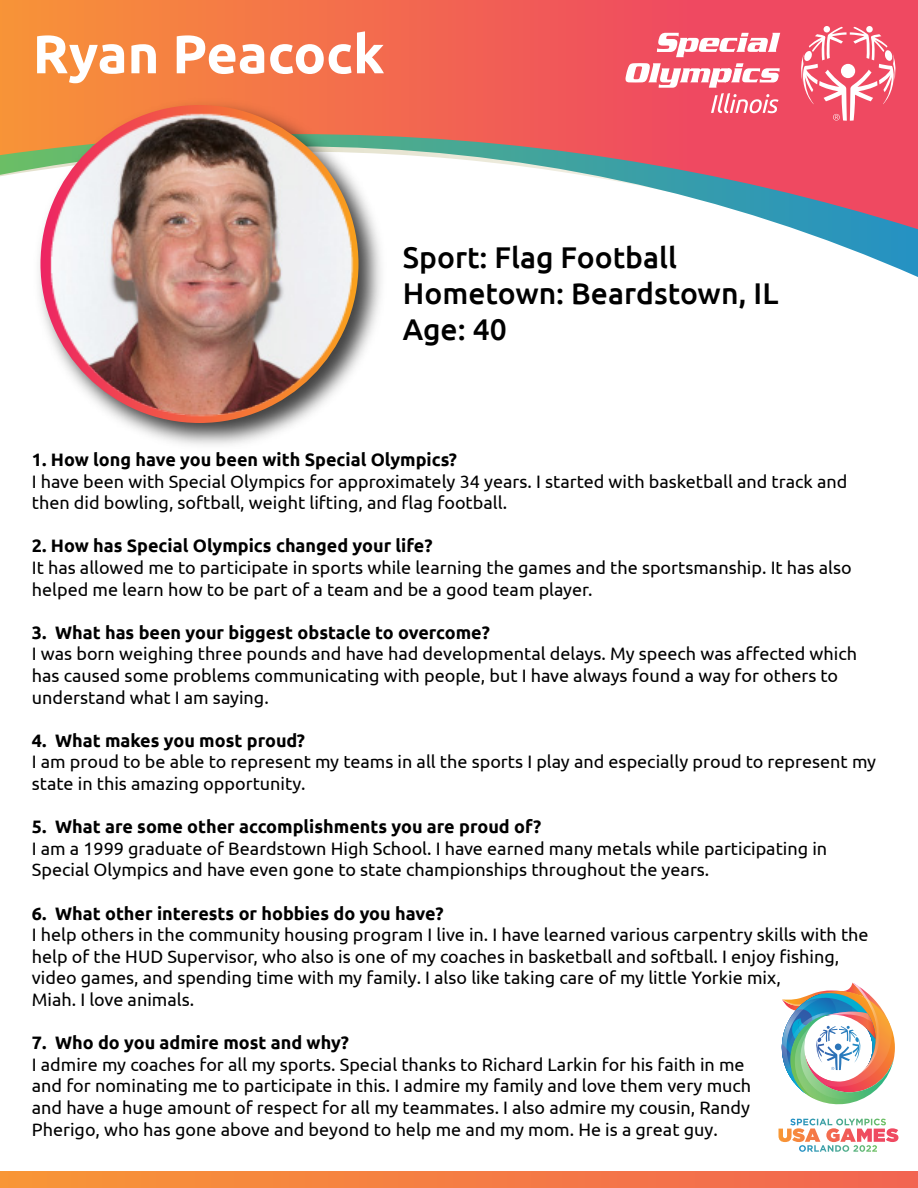
<style>
.page{position:relative;width:918px;height:1188px;background:#fff}
.page>*{position:absolute;margin:0;border:0;box-sizing:border-box;transform-origin:0 0}
.t1{font:700 54px "Ubuntu";color:#fff}
.t2{font:500 30px/36px "Ubuntu";color:#000}
.t3{font:18px/21.6px "Ubuntu";color:#000}
.t4{font:700 18px "Ubuntu";color:#000}
</style>
<div class="page">
<svg style="left:795px;top:229px;width:123px;height:48px"></svg>
<svg style="left:0;top:0;width:918px;height:229px;background:#e57e73"></svg>
<svg style="left:657px;top:33px;width:123px;height:24px"></svg>
<svg style="left:625px;top:63px;width:155px;height:50px"></svg>
<svg style="left:800px;top:27px;width:97px;height:94px"></svg>
<img style="left:28px;top:93px;width:364px;height:352px">
<div style="left:0;top:1172px;width:918px;height:16px;background:linear-gradient(to right,#f89636,#f26452)"></div>
<img style="left:781px;top:983px;width:114px;height:122px">
<svg style="left:778px;top:1119px;width:120px;height:33px"></svg>
<img style="left:42px;top:102px;width:328px;height:322px">
<h1 class="t1" style="left:33px;top:21px;width:353px">Ryan Peacock</h1>
<h2 class="t2" style="left:403px;top:238px;width:377px">Sport: Flag Football<br>Hometown: Beardstown, IL<br>Age: 40</h2>
<p class="t4" style="left:32px;top:449px;width:427px">1. How long have you been with Special Olympics?</p>
<p class="t3" style="left:32px;top:470px;width:817px">I have been with Special Olympics for approximately 34 years. I started with basketball and track and then did bowling, softball, weight lifting, and flag football.</p>
<p class="t4" style="left:32px;top:535px;width:402px">2. How has Special Olympics changed your life?</p>
<p class="t3" style="left:32px;top:556px;width:821px">It has allowed me to participate in sports while learning the games and the sportsmanship. It has also helped me learn how to be part of a team and be a good team player.</p>
<p class="t4" style="left:32px;top:621px;width:460px">3. What has been your biggest obstacle to overcome?</p>
<p class="t3" style="left:32px;top:643px;width:827px">I was born weighing three pounds and have had developmental delays. My speech was affected which has caused some problems communicating with people, but I have always found a way for others to understand what I am saying.</p>
<p class="t4" style="left:32px;top:729px;width:275px">4. What makes you most proud?</p>
<p class="t3" style="left:32px;top:751px;width:846px">I am proud to be able to represent my teams in all the sports I play and especially proud to represent my state in this amazing opportunity.</p>
<p class="t4" style="left:32px;top:816px;width:511px">5. What are some other accomplishments you are proud of?</p>
<p class="t3" style="left:32px;top:837px;width:797px">I am a 1999 graduate of Beardstown High School. I have earned many metals while participating in<br>Special Olympics and have even gone to state championships throughout the years.</p>
<p class="t4" style="left:32px;top:902px;width:413px">6. What other interests or hobbies do you have?</p>
<p class="t3" style="left:32px;top:923px;width:838px">I help others in the community housing program I live in. I have learned various carpentry skills with the help of the HUD Supervisor, who also is one of my coaches in basketball and softball. I enjoy fishing, video games, and spending time with my family. I also like taking care of my little Yorkie mix,<br>Miah. I love animals.</p>
<p class="t4" style="left:32px;top:1032px;width:319px">7. Who do you admire most and why?</p>
<p class="t3" style="left:32px;top:1053px;width:721px">I admire my coaches for all my sports. Special thanks to Richard Larkin for his faith in me and for nominating me to participate in this. I admire my family and love them very much and have a huge amount of respect for all my teammates. I also admire my cousin, Randy Pherigo, who has gone above and beyond to help me and my mom. He is a great guy.</p>
</div>
